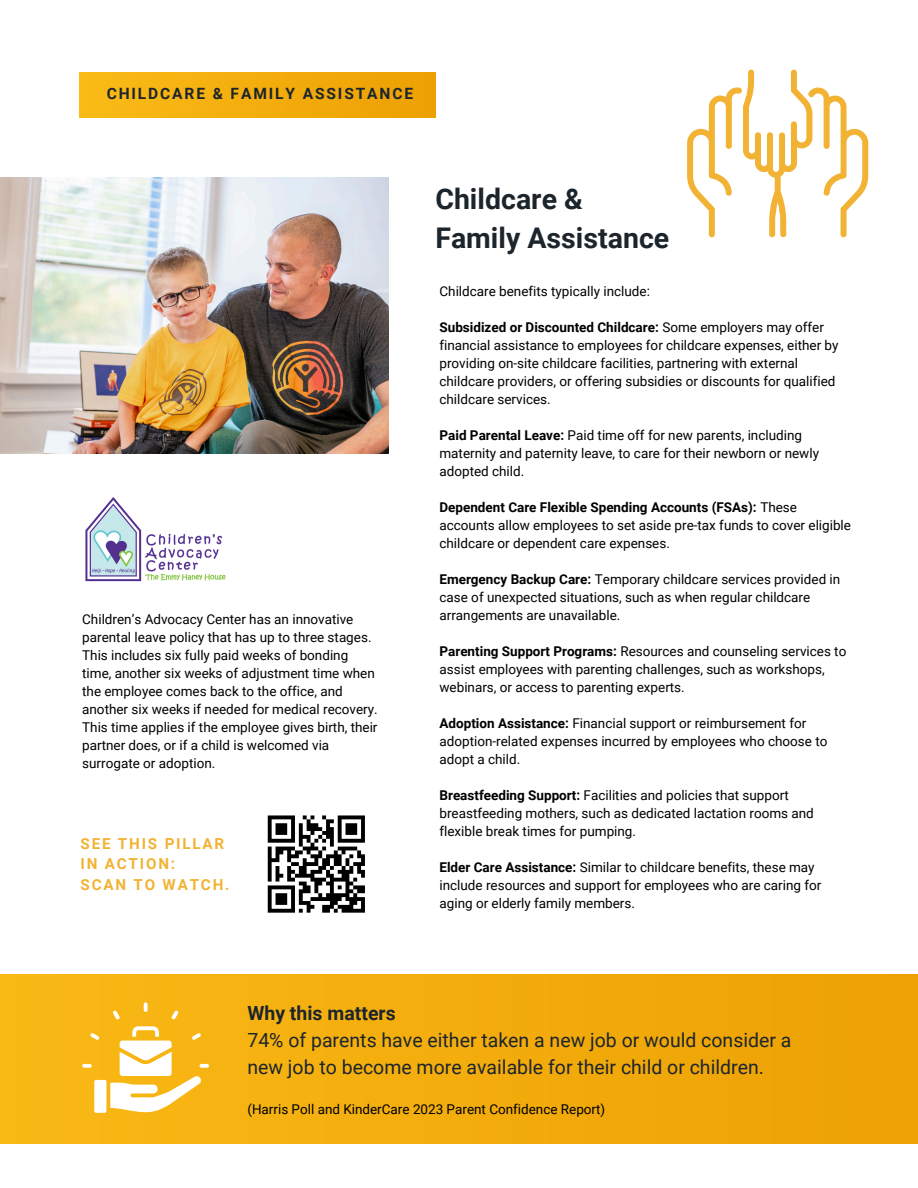
<style>
.page{position:relative;width:918px;height:1188px;background:#fff}
.page>*{position:absolute;margin:0;border:0;box-sizing:border-box;transform-origin:0 0}
.t1{font:700 28.5px/39.3px "Roboto";color:#1d252c}
.t2{font:19.5px/27px "Roboto";color:#1d252c}
.t3{font:700 15.6px "Roboto";letter-spacing:.12em;color:#1d252c}
.t4{font:700 15.15px/20.7px "Roboto";letter-spacing:.12em;color:#f2b334}
.t5{font:13.5px/18px "Roboto";color:#000}
.s1{font-weight:700}
</style>
<div class="page">
<img style="left:0;top:178px;width:388px;height:275px">
<svg style="left:687px;top:70px;width:181px;height:167px"></svg>
<img style="left:85px;top:497px;width:141px;height:85px">
<div style="left:0;top:975px;width:918px;height:168px;background:#f3ac0c"></div>
<svg style="left:82px;top:1002px;width:127px;height:114px"></svg>
<div style="left:80px;top:73px;width:355px;height:44px;background:linear-gradient(to right,#fabb17,#eda003)"></div>
<svg style="left:268px;top:815px;width:97px;height:98px"></svg>
<svg style="left:342px;top:909px;width:23px;height:4px"></svg>
<p class="t3" style="left:107px;top:84px;width:308px">CHILDCARE &amp; FAMILY ASSISTANCE</p>
<p class="t5" style="left:82px;top:611px;width:297px">Children’s Advocacy Center has an innovative parental leave policy that has up to three stages.<br>This includes six fully paid weeks of bonding time, another six weeks of adjustment time when the employee comes back to the office, and another six weeks if needed for medical recovery.<br>This time applies if the employee gives birth, their partner does, or if a child is welcomed via surrogate or adoption.</p>
<p class="t4" style="left:81px;top:833px;width:151px">SEE THIS PILLAR<br>IN ACTION:<br>SCAN TO WATCH.</p>
<p class="t1" style="left:435px;top:179px;width:235px">Childcare &amp;<br>Family Assistance</p>
<p class="t5" style="left:439px;top:282px;width:212px">Childcare benefits typically include:</p>
<h3 class="t5" style="left:439px;top:318px;width:401px"><span class="s1">Subsidized or Discounted Childcare:</span> Some employers may offer financial assistance to employees for childcare expenses, either by providing on-site childcare facilities, partnering with external childcare providers, or offering subsidies or discounts for qualified childcare services.</h3>
<p class="t5" style="left:439px;top:426px;width:381px"><span class="s1">Paid Parental Leave:</span> Paid time off for new parents, including maternity and paternity leave, to care for their newborn or newly adopted child.</p>
<p class="t5" style="left:439px;top:498px;width:413px"><span class="s1">Dependent Care Flexible Spending Accounts (FSAs):</span> These accounts allow employees to set aside pre-tax funds to cover eligible childcare or dependent care expenses.</p>
<h1 class="t5" style="left:439px;top:570px;width:402px"><span class="s1">Emergency Backup Care:</span> Temporary childcare services provided in case of unexpected situations, such as when regular childcare arrangements are unavailable.</h1>
<p class="t5" style="left:439px;top:642px;width:408px"><span class="s1">Parenting Support Programs:</span> Resources and counseling services to assist employees with parenting challenges, such as workshops, webinars, or access to parenting experts.</p>
<p class="t5" style="left:439px;top:714px;width:390px"><span class="s1">Adoption Assistance:</span> Financial support or reimbursement for adoption-related expenses incurred by employees who choose to adopt a child.</p>
<p class="t5" style="left:439px;top:786px;width:376px"><span class="s1">Breastfeeding Support:</span> Facilities and policies that support breastfeeding mothers, such as dedicated lactation rooms and flexible break times for pumping.</p>
<p class="t5" style="left:439px;top:858px;width:383px"><span class="s1">Elder Care Assistance:</span> Similar to childcare benefits, these may include resources and support for employees who are caring for aging or elderly family members.</p>
<p class="t2" style="left:247px;top:1000px;width:546px"><span class="s1">Why this matters<br></span>74% of parents have either taken a new job or would consider a new job to become more available for their child or children.</p>
<p class="t5" style="left:247px;top:1101px;width:359px">(Harris Poll and KinderCare 2023 Parent Confidence Report)</p>
</div>
